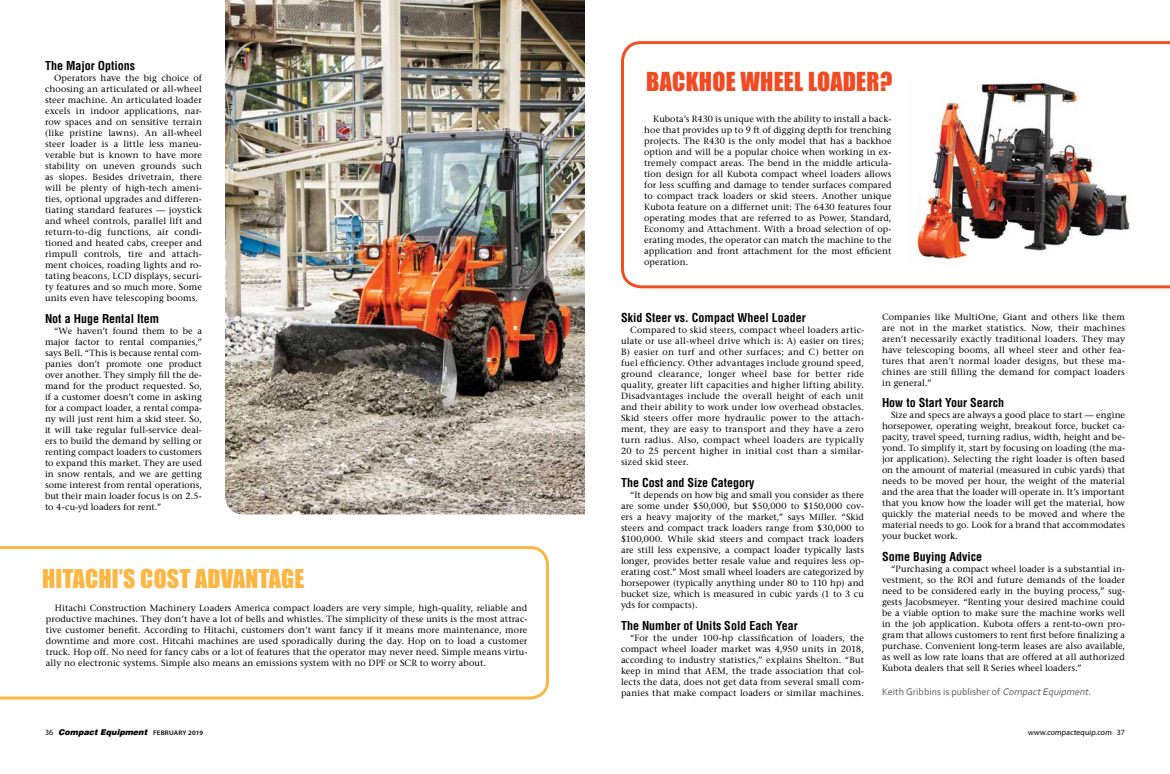
<style>
.page{position:relative;width:1170px;height:774px;background:#fff}
.page>*{position:absolute;margin:0;border:0;box-sizing:border-box;transform-origin:0 0}
.t1{font:24px "Impact";letter-spacing:.01em;color:#f04b23}
.t2{font:23.8px "Impact";letter-spacing:.01em;color:#fcb643}
.t3{font:700 condensed 12px "Helvetica";color:#000}
.t4{font:10px "Corbel";letter-spacing:.005em;color:#59575d}
.t5{font:9px/11px "Stone Serif";letter-spacing:.01em;color:#000;text-align:justify}
.t6{font:italic 900 8px "Swiss 721 BT";color:#000}
.t7{font:8px "Myriad Pro";color:#000}
.s1{font-style:italic}
.s2{font-family:"Myriad Pro";font-weight:400;font-style:normal}
.s3{font-family:"Myriad Pro";font-weight:600;font-style:normal;font-size:6.7px}
</style>
<div class="page">
<svg style="left:0;top:546px;width:549px;height:154px"></svg>
<svg style="left:621px;top:41px;width:549px;height:247px"></svg>
<img style="left:906px;top:79px;width:230px;height:184px">
<img style="left:225px;top:0;width:360px;height:514px">
<h3 class="t3" style="left:45px;top:58px;width:91px">The Major Options</h3>
<p class="t5" style="left:45px;top:73px;width:158px;text-indent:9px">Operators have the big choice of choosing an articulated or all-wheel steer machine. An articulated loader excels in indoor applications, nar&shy;row spaces and on sensitive terrain (like pristine lawns). An all-wheel steer loader is a little less maneu&shy;verable but is known to have more stability on uneven grounds such as slopes. Besides drivetrain, there will be plenty of high-tech ameni&shy;ties, optional upgrades and differen&shy;tiating standard features — joystick and wheel controls, parallel lift and return-to-dig functions, air condi&shy;tioned and heated cabs, creeper and rimpull controls, tire and attach&shy;ment choices, roading lights and ro&shy;tating beacons, LCD displays, securi&shy;ty features and so much more. Some units even have telescoping booms.</p>
<h3 class="t3" style="left:45px;top:311px;width:116px">Not a Huge Rental Item</h3>
<p class="t5" style="left:45px;top:325px;width:158px;text-indent:9px">“We haven’t found them to be a major factor to rental companies,” says Bell. “This is because rental com&shy;panies don’t promote one product over another. They simply fill the de&shy;mand for the product requested. So, if a customer doesn’t come in asking for a compact loader, a rental compa&shy;ny will just rent him a skid steer. So, it will take regular full-service deal&shy;ers to build the demand by selling or renting compact loaders to customers to expand this market. They are used in snow rentals, and we are getting some interest from rental operations, but their main loader focus is on 2.5- to 4-cu-yd loaders for rent.”</p>
<h2 class="t2" style="left:42px;top:560px;width:264px">HITACHI’S COST ADVANTAGE</h2>
<p class="t5" style="left:46px;top:602px;width:483px;text-indent:9px">Hitachi Construction Machinery Loaders America compact loaders are very simple, high-quality, reliable and productive machines. They don’t have a lot of bells and whistles. The simplicity of these units is the most attrac&shy;tive customer benefit. According to Hitachi, customers don’t want fancy if it means more maintenance, more downtime and more cost. Hitcahi machines are used sporadically during the day. Hop on to load a customer truck. Hop off. No need for fancy cabs or a lot of features that the operator may never need. Simple means virtu&shy;ally no electronic systems. Simple also means an emissions system with no DPF or SCR to worry about.</p>
<h1 class="t1" style="left:646px;top:63px;width:248px">BACKHOE WHEEL LOADER?</h1>
<p class="t5" style="left:644px;top:113px;width:249px;text-indent:9px">Kubota’s R430 is unique with the ability to install a back&shy;hoe that provides up to 9 ft of digging depth for trenching projects. The R430 is the only model that has a backhoe option and will be a popular choice when working in ex&shy;tremely compact areas. The bend in the middle articula&shy;tion design for all Kubota compact wheel loaders allows for less scuffing and damage to tender surfaces compared to compact track loaders or skid steers. Another unique Kubota feature on a differnet unit: The 6430 features four operating modes that are referred to as Power, Standard, Economy and Attachment. With a broad selection of op&shy;erating modes, the operator can match the machine to the application and front attachment for the most efficient operation.</p>
<h3 class="t3" style="left:621px;top:311px;width:186px">Skid Steer vs. Compact Wheel Loader</h3>
<p class="t5" style="left:621px;top:325px;width:245px;text-indent:9px">Compared to skid steers, compact wheel loaders artic&shy;ulate or use all-wheel drive which is: A) easier on tires; B) easier on turf and other surfaces; and C) better on fuel efficiency. Other advantages include ground speed, ground clearance, longer wheel base for better ride quality, greater lift capacities and higher lifting ability.<br>Disadvantages include the overall height of each unit and their ability to work under low overhead obstacles.<br>Skid steers offer more hydraulic power to the attach&shy;ment, they are easy to transport and they have a zero turn radius. Also, compact wheel loaders are typically 20 to 25 percent higher in initial cost than a similar&shy;sized skid steer.</p>
<h3 class="t3" style="left:621px;top:475px;width:135px">The Cost and Size Category</h3>
<p class="t5" style="left:621px;top:490px;width:245px;text-indent:9px">“It depends on how big and small you consider as there are some under $50,000, but $50,000 to $150,000 cov&shy;ers a heavy majority of the market,” says Miller. “Skid steers and compact track loaders range from $30,000 to $100,000. While skid steers and compact track loaders are still less expensive, a compact loader typically lasts longer, provides better resale value and requires less op&shy;erating cost.” Most small wheel loaders are categorized by horsepower (typically anything under 80 to 110 hp) and bucket size, which is measured in cubic yards (1 to 3 cu yds for compacts).</p>
<h3 class="t3" style="left:621px;top:618px;width:178px">The Number of Units Sold Each Year</h3>
<p class="t5" style="left:621px;top:633px;width:245px;text-indent:9px">“For the under 100-hp classification of loaders, the compact wheel loader market was 4,950 units in 2018, according to industry statistics,” explains Shelton. “But keep in mind that AEM, the trade association that col&shy;lects the data, does not get data from several small com&shy;panies that make compact loaders or similar machines.</p>
<p class="t5" style="left:882px;top:311px;width:245px">Companies like MultiOne, Giant and others like them are not in the market statistics. Now, their machines aren’t necessarily exactly traditional loaders. They may have telescoping booms, all wheel steer and other fea&shy;tures that aren’t normal loader designs, but these ma&shy;chines are still filling the demand for compact loaders in general.”</p>
<h3 class="t3" style="left:882px;top:396px;width:124px">How to Start Your Search</h3>
<p class="t5" style="left:882px;top:410px;width:245px;text-indent:9px">Size and specs are always a good place to start — engine horsepower, operating weight, breakout force, bucket ca&shy;pacity, travel speed, turning radius, width, height and be&shy;yond. To simplify it, start by focusing on loading (the ma&shy;jor application). Selecting the right loader is often based on the amount of material (measured in cubic yards) that needs to be moved per hour, the weight of the material and the area that the loader will operate in. It’s important that you know how the loader will get the material, how quickly the material needs to be moved and where the material needs to go. Look for a brand that accommodates your bucket work.</p>
<h3 class="t3" style="left:882px;top:549px;width:102px">Some Buying Advice</h3>
<p class="t5" style="left:882px;top:564px;width:245px;text-indent:9px">“Purchasing a compact wheel loader is a substantial in&shy;vestment, so the ROI and future demands of the loader need to be considered early in the buying process,” sug&shy;gests Jacobsmeyer. “Renting your desired machine could be a viable option to make sure the machine works well in the job application. Kubota offers a rent-to-own pro&shy;gram that allows customers to rent first before finalizing a purchase. Convenient long-term leases are also available, as well as low rate loans that are offered at all authorized Kubota dealers that sell R Series wheel loaders.”</p>
<p class="t4" style="left:882px;top:686px;width:211px">Keith Gribbins is publisher of <span class="s1">CompactEquipment</span>.</p>
<p class="t6" style="left:45px;top:728px;width:160px"><span class="s2">3 6</span> CompactEquipment <span class="s3">F E B R U A R Y 2 0 1 9</span></p>
<p class="t7" style="left:1028px;top:727px;width:99px">www.compactequip.com 37</p>
</div>
